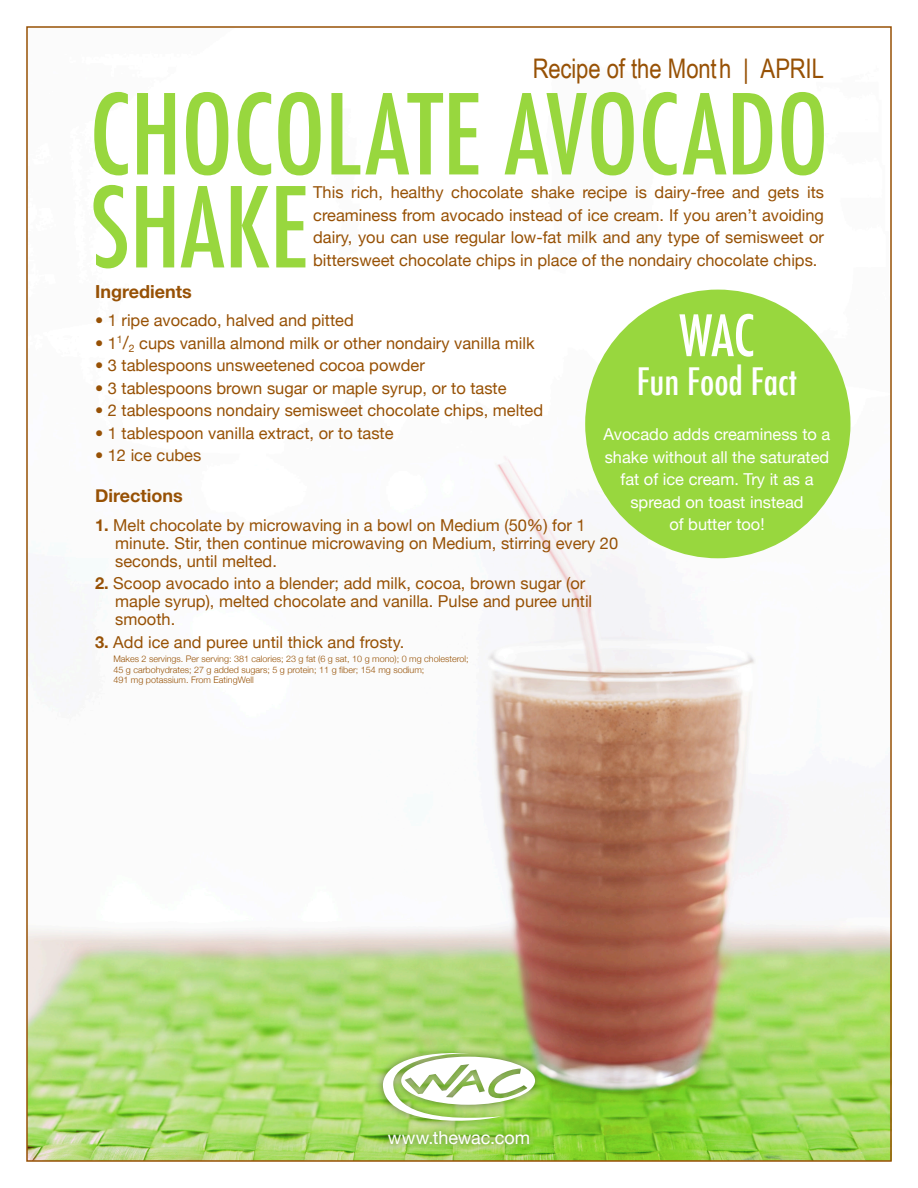
<style>
.page{position:relative;width:918px;height:1188px;background:#fff}
.page>*{position:absolute;margin:0;border:0;box-sizing:border-box;transform-origin:0 0}
.t1{font:500 condensed 108px/93px "Futura";color:#98d73e}
.t2{font:500 condensed 55.5px "Futura";color:#fff}
.t3{font:500 condensed 36.9px "Futura";color:#fff}
.t4{font:27px "Arial Narrow";letter-spacing:-.005em;color:#975105}
.t5{font:700 18px "Helvetica Neue";color:#975105}
.t6{font:18px "Helvetica Neue";color:#fff}
.t7{font:16.5px/18px "Helvetica Neue";color:#975105}
.t8{font:16.5px/22.5px "Helvetica Neue";color:#fff;text-align:center}
.t9{font:300 9px/10.5px "Helvetica Neue";color:#975105}
.s1{font-size:18px}
.s2{font-weight:700}
</style>
<div class="page">
<img style="left:29px;top:289px;width:860px;height:870px">
<div style="left:375px;top:1045px;width:168px;height:107px;background:#231f20;opacity:.5"></div>
<svg style="left:382px;top:1050px;width:153px;height:75px"></svg>
<div style="left:585px;top:290px;width:265px;height:268px;background:#98d73e;border-radius:50%"></div>
<p class="t4" style="left:533px;top:53px;width:293px">Recipe of the Month | APRIL</p>
<p class="t1" style="left:90px;top:89px;width:740px">CHOCOLATE AVOCADO<br>SHAKE</p>
<p class="t7" style="left:313px;top:181px;width:512px;line-height:22.5px;text-align:justify">This rich, healthy chocolate shake recipe is dairy-free and gets its creaminess from avocado instead of ice cream. If you aren’t avoiding dairy, you can use regular low-fat milk and any type of semisweet or bittersweet chocolate chips in place of the nondairy chocolate chips.</p>
<p class="t5" style="left:95px;top:281px;width:98px">Ingredients</p>
<p class="t2" style="left:679px;top:300px;width:77px">WAC</p>
<p class="t3" style="left:637px;top:358px;width:162px">Fun Food Fact</p>
<p class="t8" style="left:604px;top:423px;width:228px">Avocado adds creaminess to a shake without all the saturated fat of ice cream. Try it as a spread on toast instead<br>of butter too!</p>
<p class="t7" style="left:95px;top:311px;width:260px">• 1 ripe avocado, halved and pitted</p>
<p class="t7" style="left:95px;top:334px;width:441px">• 1<sup>1</sup><span class="s1">/</span><sub>2</sub> cups vanilla almond milk or other nondairy vanilla milk</p>
<p class="t7" style="left:95px;top:356px;width:331px">• 3 tablespoons unsweetened cocoa powder</p>
<p class="t7" style="left:95px;top:379px;width:413px">• 3 tablespoons brown sugar or maple syrup, or to taste</p>
<p class="t7" style="left:95px;top:401px;width:450px">• 2 tablespoons nondairy semisweet chocolate chips, melted</p>
<p class="t7" style="left:95px;top:424px;width:300px">• 1 tablespoon vanilla extract, or to taste</p>
<p class="t7" style="left:95px;top:446px;width:108px">• 12 ice cubes</p>
<p class="t5" style="left:95px;top:484px;width:89px">Directions</p>
<p class="t7" style="left:115px;top:515px;width:504px;text-indent:-20px"><span class="s2">1.</span> Melt chocolate by microwaving in a bowl on Medium (50%) for 1 minute. Stir, then continue microwaving on Medium, stirring every 20 seconds, until melted.</p>
<p class="t7" style="left:115px;top:574px;width:479px;text-indent:-20px"><span class="s2">2.</span> Scoop avocado into a blender; add milk, cocoa, brown sugar (or maple syrup), melted chocolate and vanilla. Pulse and puree until smooth.</p>
<p class="t7" style="left:95px;top:632px;width:311px"><span class="s2">3.</span> Add ice and puree until thick and frosty.</p>
<p class="t9" style="left:113px;top:653px;width:357px">Makes 2 servings. Per serving: 381 calories; 23 g fat (6 g sat, 10 g mono); 0 mg cholesterol;<br>45 g carbohydrates; 27 g added sugars; 5 g protein; 11 g fiber; 154 mg sodium;</p>
<p class="t9" style="left:113px;top:674px;width:142px">491 mg potassium. From EatingWell</p>
<p class="t6" style="left:388px;top:1127px;width:144px">www.thewac.com</p>
</div>
